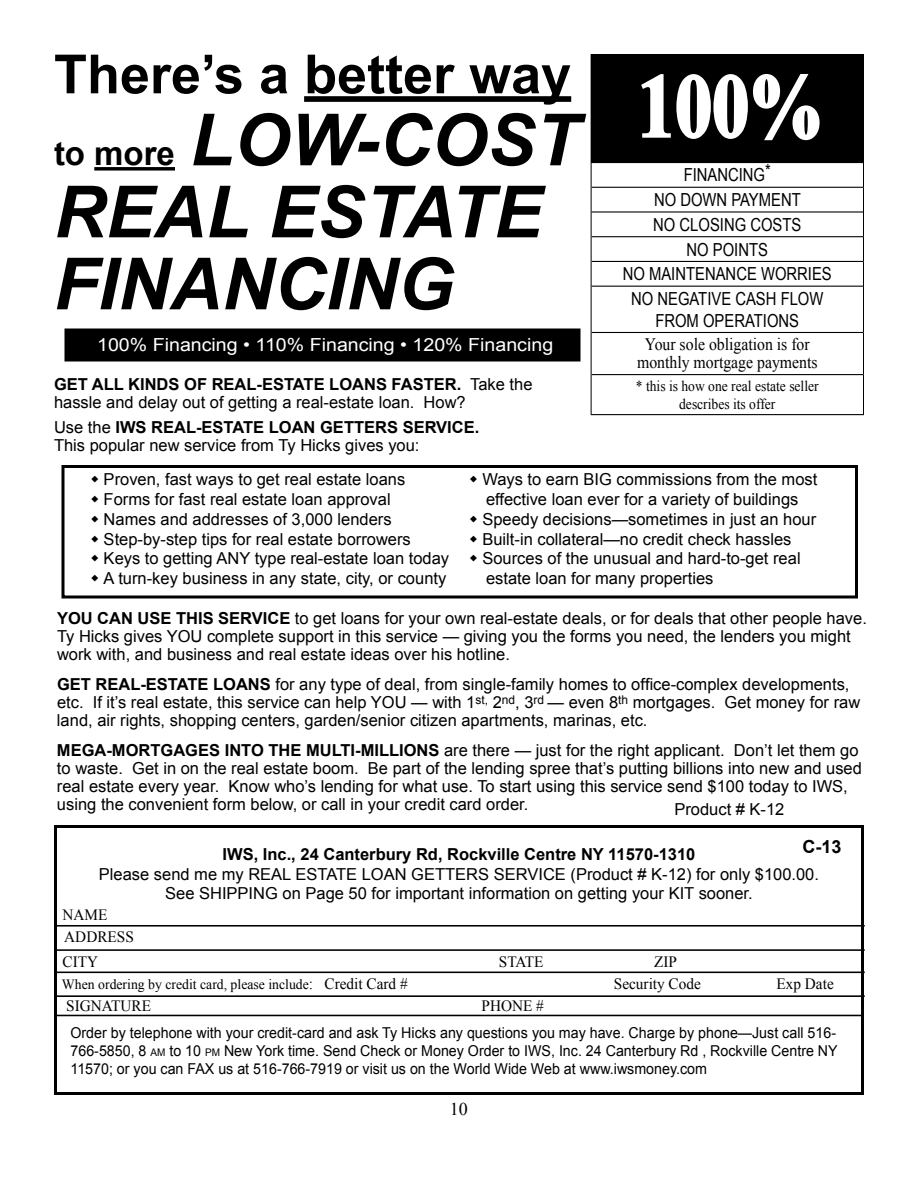
<style>
.page{position:relative;width:918px;height:1188px;background:#fff}
.page>*{position:absolute;margin:0;border:0;box-sizing:border-box;transform-origin:0 0}
.t1{font:700 90px "Times New Roman";color:#fff;scale:.82 1}
.t2{font:italic 700 72px/72px "Arial";color:#000}
.t3{font:700 54px "Arial";color:#000}
.t4{font:700 33px "Arial";color:#000}
.t5{font:18px "Arial";color:#000;scale:.82 1}
.t6{font:18px "Arial";color:#fff;scale:1.09 1}
.t7{font:700 18px "Arial";color:#000}
.t8{font:18px "Times New Roman";color:#000}
.t9{font:17.4px/17.4px "Times New Roman";color:#000;text-align:center;scale:.9 1}
.t10{font:16.5px/19.8px "Arial";color:#000}
.t11{font:700 16.5px "Arial";color:#000}
.t12{font:15.75px/22.5px "Times New Roman";color:#000}
.t13{font:15px/18px "Arial";color:#000;text-align:justify;scale:.95 1}
.t14{font:15px/18px "Times New Roman";color:#000;text-align:center;scale:.9 1}
.t15{font:14.25px "Times New Roman";color:#000}
.s1{font-style:italic;font-size:72px}
.s2{font-weight:700}
.s3{font-size:15.75px}
.s4{font-size:10.5px}
</style>
<div class="page">
<div style="left:591px;top:55px;width:273px;height:108px;background:#000"></div>
<hr style="left:592px;top:187px;width:271px;height:1px;background:#000">
<hr style="left:592px;top:211px;width:271px;height:2px;background:#000">
<hr style="left:592px;top:236px;width:271px;height:1px;background:#000">
<svg style="left:591px;top:163px;width:1px;height:123px"></svg>
<hr style="left:592px;top:261px;width:271px;height:1px;background:#000">
<svg style="left:863px;top:163px;width:1px;height:123px"></svg>
<hr style="left:591px;top:286px;width:1px;height:46px;background:#000">
<hr style="left:592px;top:286px;width:271px;height:1px;background:#000">
<hr style="left:863px;top:286px;width:1px;height:46px;background:#000">
<hr style="left:591px;top:332px;width:1px;height:43px;background:#000">
<hr style="left:592px;top:332px;width:271px;height:1px;background:#000">
<hr style="left:863px;top:332px;width:1px;height:43px;background:#000">
<hr style="left:591px;top:375px;width:1px;height:39px;background:#000">
<hr style="left:592px;top:374px;width:271px;height:1px;background:#000">
<hr style="left:863px;top:375px;width:1px;height:39px;background:#000">
<hr style="left:591px;top:414px;width:273px;height:1px;background:#000">
<hr style="left:591px;top:54px;width:273px;height:1px;background:#000">
<svg style="left:641px;top:74px;width:179px;height:67px"></svg>
<div style="left:304px;top:96px;width:267px;height:6px;background:#000"></div>
<svg style="left:94px;top:167px;width:81px;height:4px"></svg>
<div style="left:65px;top:329px;width:515px;height:32px;background:#000"></div>
<div style="left:64px;top:328px;width:516px;height:34px;border:2px solid #000"></div>
<div style="left:62px;top:465px;width:796px;height:133px;border:3px solid #000"></div>
<div style="left:54px;top:825px;width:810px;height:270px;border:3px solid #000"></div>
<hr style="left:54px;top:925px;width:811px;height:2px;background:#000">
<hr style="left:54px;top:949px;width:811px;height:2px;background:#000">
<hr style="left:54px;top:972px;width:811px;height:1px;background:#000">
<hr style="left:54px;top:995px;width:811px;height:2px;background:#000">
<hr style="left:54px;top:1015px;width:809px;height:1px;background:#000">
<h3 class="t3" style="left:54px;top:38px;width:519px">THERE’S A BETTER WAY</h3>
<h3 class="t4" style="left:54px;top:132px;width:195px">TO MORE <span class="s1">LOW</span></h3>
<h2 class="t2" style="left:355px;top:106px;width:76px">-COST</h2>
<h1 class="t1" style="left:638px;top:44px;width:227px">100%</h1>
<p class="t5" style="left:684px;top:163px;width:23px">Financing</p>
<p class="t5" style="left:765px;top:159px;width:9px">*</p>
<h2 class="t2" style="left:54px;top:178px;width:401px;text-indent:215px">ESTATE<br>FINANCING</h2>
<p class="t6" style="left:97px;top:332px;width:420px">100% Financing • 110% Financing • 120% Financing</p>
<p class="t11" style="left:54px;top:373px;width:50px">GET ALL</p>
<p class="t11" style="left:128px;top:373px;width:96px">KINDSOF REAL</p>
<p class="t11" style="left:257px;top:373px;width:17px">-ESTATE</p>
<p class="t11" style="left:329px;top:373px;width:13px">LOANS</p>
<p class="t11" style="left:392px;top:373px;width:12px">FASTER</p>
<h2 class="t2" style="left:54px;top:178px;width:49px">REAL</h2>
<p class="t5" style="left:654px;top:188px;width:61px">No Down</p>
<p class="t5" style="left:731px;top:188px;width:14px">Payment</p>
<p class="t5" style="left:653px;top:213px;width:58px">No Closing</p>
<p class="t5" style="left:750px;top:213px;width:26px">Costs</p>
<p class="t5" style="left:687px;top:238px;width:56px">No Points</p>
<p class="t5" style="left:623px;top:262px;width:60px">No Maintenance</p>
<p class="t5" style="left:761px;top:262px;width:30px">Worries</p>
<p class="t5" style="left:631px;top:287px;width:57px">No Negative</p>
<p class="t5" style="left:735px;top:287px;width:26px">Cash</p>
<p class="t5" style="left:781px;top:287px;width:26px">Flow</p>
<p class="t5" style="left:655px;top:309px;width:14px">from</p>
<p class="t5" style="left:703px;top:309px;width:27px">Operations</p>
<p class="t9" style="left:637px;top:336px;width:202px">Your sole obligation is for monthly mortgage payments</p>
<p class="t14" style="left:636px;top:377px;width:205px">* this is how one real estate seller describes its offer</p>
<p class="t10" style="left:54px;top:375px;width:480px;line-height:18px;text-indent:403px"><span class="s2">.</span> Take the hassle and delay out of getting a real-estate loan. How?</p>
<p class="t10" style="left:54px;top:418px;width:427px;line-height:18px">Use the <span class="s2">IWS REAL-ESTATE LOAN GETTERS SERVICE.<br></span>This popular new service from Ty Hicks gives you:</p>
<p class="t10" style="left:104px;top:470px;width:347px">Proven, fast ways to get real estate loans Forms for fast real estate loan approval<br>Names and addresses of 3,000 lenders Step-by-step tips for real estate borrowers Keys to getting ANY type real-estate loan today A turn-key business in any state, city, or county</p>
<p class="t10" style="left:482px;top:470px;width:336px">Ways to earn BIG commissions from the most effective loan ever for a variety of buildings Speedy decisions—sometimes in just an hour Built-in collateral—no credit check hassles Sources of the unusual and hard-to-get real estate loan for many properties</p>
<p class="t11" style="left:57px;top:607px;width:53px">YOU CAN</p>
<p class="t11" style="left:138px;top:607px;width:12px">USE</p>
<p class="t11" style="left:176px;top:607px;width:11px">THIS</p>
<p class="t11" style="left:218px;top:607px;width:6px">SERVICE</p>
<p class="t10" style="left:57px;top:609px;width:811px;line-height:18px;text-indent:238px">to get loans for your own real-estate deals, or for deals that other people have.<br>Ty Hicks gives YOU complete support in this service — giving you the forms you need, the lenders you might work with, and business and real estate ideas over his hotline.</p>
<p class="t11" style="left:57px;top:673px;width:51px">GET REAL</p>
<p class="t11" style="left:140px;top:673px;width:17px">-ESTATE</p>
<p class="t11" style="left:213px;top:673px;width:13px">LOANS</p>
<p class="t10" style="left:57px;top:676px;width:805px;line-height:18px;text-indent:218px">for any type of deal, from single-family homes to office-complex developments, etc. If it’s real estate, this service can help YOU — with 1<sup>st,</sup> 2<sup>nd</sup>, 3<sup>rd</sup> — even 8<sup>th</sup> mortgages. Get money for raw land, air rights, shopping centers, garden/senior citizen apartments, marinas, etc.</p>
<p class="t11" style="left:57px;top:740px;width:27px">MEGA</p>
<p class="t11" style="left:106px;top:740px;width:19px">-MORTGAGES</p>
<p class="t11" style="left:225px;top:740px;width:11px">INTO</p>
<p class="t11" style="left:268px;top:740px;width:12px">THE</p>
<p class="t11" style="left:306px;top:740px;width:11px">MULTI</p>
<p class="t11" style="left:355px;top:740px;width:17px">-MILLIONS</p>
<p class="t10" style="left:57px;top:742px;width:807px;line-height:18px;text-indent:387px">are there — just for the right applicant. Don’t let them go to waste. Get in on the real estate boom. Be part of the lending spree that’s putting billions into new and used real estate every year. Know who’s lending for what use. To start using this service send $100 today to IWS, using the convenient form below, or call in your credit card order.</p>
<p class="t11" style="left:223px;top:843px;width:474px">IWS, INC., 24 CANTERBURY RD, ROCKVILLE CENTRE NY 11570-1310</p>
<p class="t10" style="left:99px;top:864px;width:722px;text-align:center">Please send me my REAL ESTATE LOAN GETTERS SERVICE (Product # K-12) for only $100.00.<br>See SHIPPING on Page 50 for important information on getting your KIT sooner.</p>
<p class="t12" style="left:62px;top:903px;width:73px">NAME<br>ADDRESS</p>
<p class="t12" style="left:63px;top:950px;width:37px">CITY</p>
<p class="t15" style="left:62px;top:974px;width:347px">When ordering by credit card, please include<span class="s3">: Credit Card #</span></p>
<p class="t12" style="left:614px;top:972px;width:88px">Security Code</p>
<p class="t12" style="left:777px;top:972px;width:59px">Exp Date</p>
<p class="t12" style="left:66px;top:994px;width:86px">SIGNATURE</p>
<p class="t10" style="left:674px;top:799px;width:112px">Product # K-12</p>
<p class="t7" style="left:802px;top:835px;width:41px">C-13</p>
<p class="t12" style="left:499px;top:950px;width:46px">STATE</p>
<p class="t12" style="left:654px;top:950px;width:24px">ZIP</p>
<p class="t12" style="left:482px;top:995px;width:64px">PHONE #</p>
<p class="t13" style="left:70px;top:1024px;width:809px">Order by telephone with your credit-card and ask Ty Hicks any questions you may have. Charge by phone—Just call 516- 766-5850, 8 <span class="s4">AM</span> to 10 <span class="s4">PM</span> New York time. Send Check or Money Order to IWS, Inc. 24 Canterbury Rd , Rockville Centre NY 11570; or you can FAX us at 516-766-7919 or visit us on the World Wide Web at www.iwsmoney.com</p>
<p class="t8" style="left:450px;top:1097px;width:19px">10</p>
</div>
